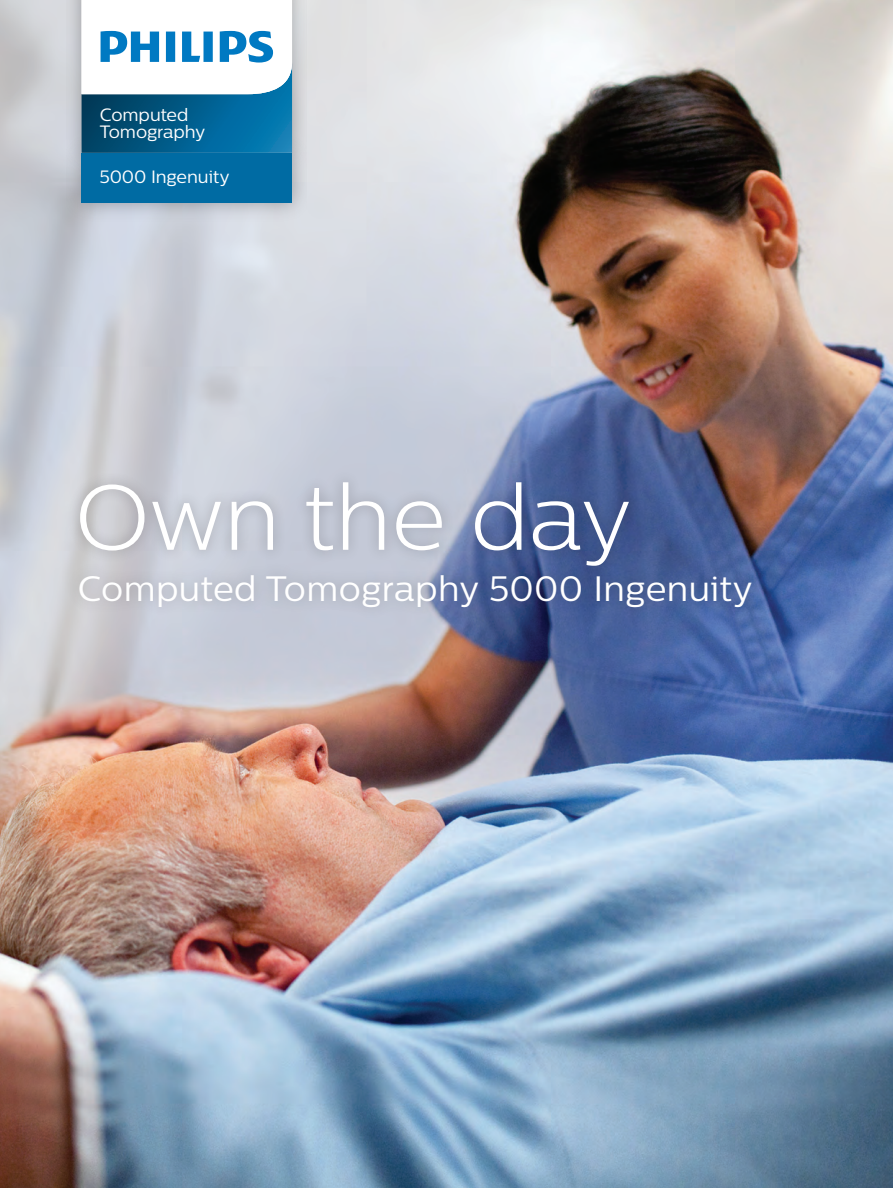
<style>
.page{position:relative;width:893px;height:1188px;background:#fff}
.page>*{position:absolute;margin:0;border:0;box-sizing:border-box;transform-origin:0 0}
.t1{font:300 92.25px "Centrale Sans";color:#fff}
.t2{font:35.25px "Centrale Sans";letter-spacing:.01em;color:#fff}
.t3{font:17.85px/17.2px "Centrale Sans";letter-spacing:-.005em;color:#fff}
</style>
<div class="page">
<img style="left:0;top:0;width:893px;height:1188px">
<div style="left:67px;top:469px;width:575px;height:111px;background:#231f20;opacity:.2"></div>
<div style="left:66px;top:562px;width:698px;height:59px;background:#231f20;opacity:.25"></div>
<img style="left:66px;top:0;width:240px;height:128px">
<svg style="left:82px;top:0;width:210px;height:128px"></svg>
<img style="left:66px;top:128px;width:240px;height:100px">
<div style="left:82px;top:153px;width:210px;height:50px;background:#006ba3"></div>
<p class="t3" style="left:100px;top:106px;width:107px">Computed<br>Tomography</p>
<p class="t3" style="left:100px;top:167px;width:132px">5000 Ingenuity</p>
<h1 class="t1" style="left:75px;top:465px;width:558px">Own the day</h1>
<p class="t2" style="left:78px;top:568px;width:677px">Computed Tomography 5000 Ingenuity</p>
</div>
